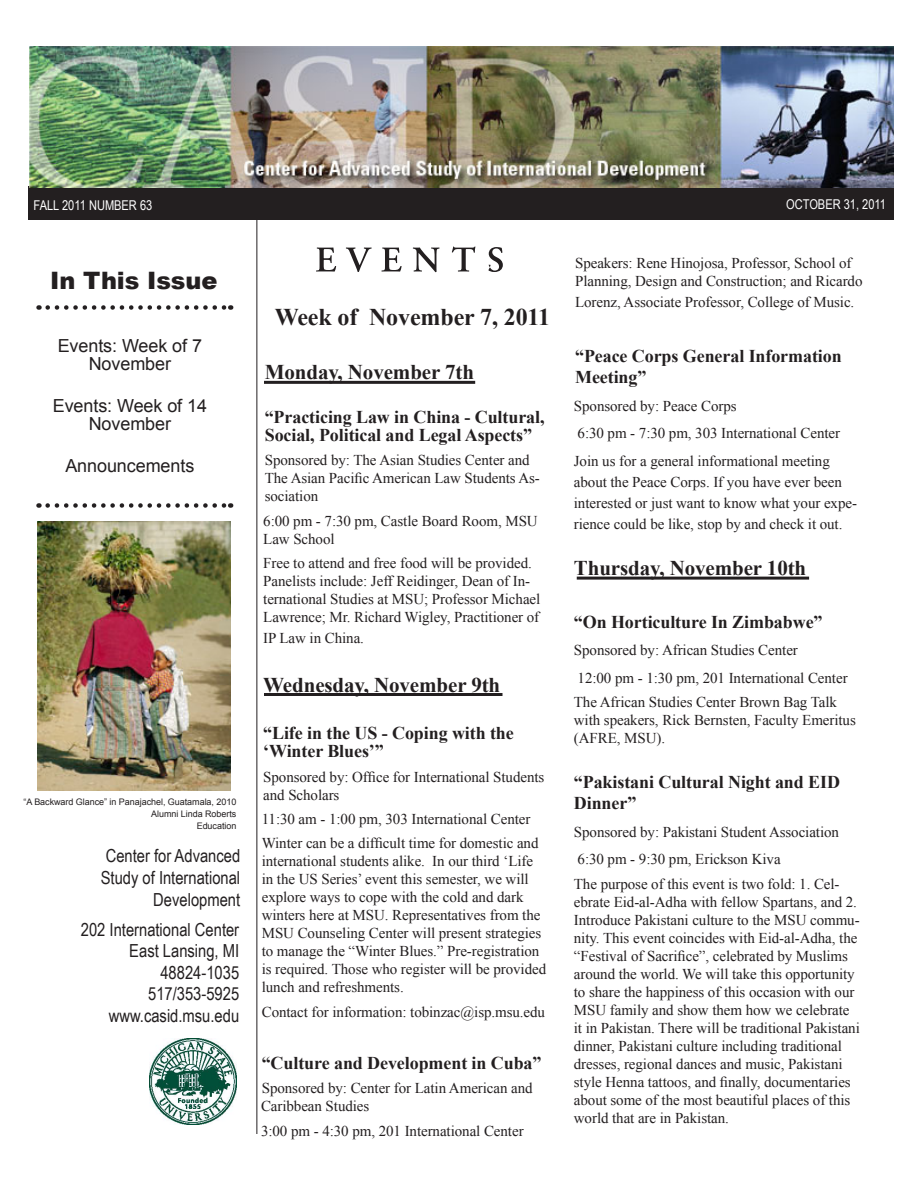
<style>
.page{position:relative;width:918px;height:1188px;background:#fff}
.page>*{position:absolute;margin:0;border:0;box-sizing:border-box;transform-origin:0 0}
.Weekly_heading{font:700 24px "Times New Roman";letter-spacing:-.005em;color:#231f20}
.body_text{font:900 24px "Arial";letter-spacing:-.005em;color:#231f20}
.Date_heading{font:700 21px "Times New Roman";letter-spacing:-.005em;color:#231f20}
.body_text-2{font:700 21px "Times New Roman";letter-spacing:-.005em;color:#231f20}
.body_text-3{font:700 18px/18px "Times New Roman";letter-spacing:-.005em;color:#231f20}
.t1{font:18px/21.6px "Arial Narrow";color:#231f20;text-align:right}
.Date_heading-2{font:700 18px/21px "Times New Roman";letter-spacing:-.005em;color:#231f20}
.body_text-4{font:18px/18px "Arial";letter-spacing:-.005em;color:#231f20;text-align:center}
.body_text-5{font:15px/18px "Times New Roman";letter-spacing:-.005em;color:#231f20}
.Date_heading-3{font:15px/21px "Times New Roman";letter-spacing:-.005em;color:#231f20}
.t2{font:13.5px "Arial Narrow";color:#fff}
.body_text-6{font:9px "Arial";letter-spacing:-.005em;color:#231f20}
</style>
<div class="page">
<svg style="left:316px;top:247px;width:187px;height:25px"></svg>
<div style="left:28px;top:186px;width:866px;height:34px;background:#231f20"></div>
<img style="left:30px;top:47px;width:864px;height:140px">
<hr style="left:256px;top:205px;width:1px;height:929px;background:#231f20">
<svg style="left:48px;top:503px;width:183px;height:5px"></svg>
<svg style="left:48px;top:305px;width:183px;height:5px"></svg>
<img style="left:150px;top:1038px;width:86px;height:87px">
<img style="left:37px;top:521px;width:193px;height:269px">
<hr style="left:264px;top:381px;width:211px;height:3px;background:#231f20">
<hr style="left:264px;top:693px;width:238px;height:3px;background:#231f20">
<hr style="left:577px;top:577px;width:232px;height:3px;background:#231f20">
<p class="t2" style="left:34px;top:195px;width:120px">fALL 2011 Number 63</p>
<p class="t2" style="left:786px;top:195px;width:101px">October 31, 2011</p>
<p class="body_text" style="left:50px;top:263px;width:169px">In This Issue</p>
<p class="body_text-4" style="left:58px;top:336px;width:146px">Events: Week of 7<br>November</p>
<p class="body_text-4" style="left:53px;top:396px;width:156px">Events: Week of 14<br>November</p>
<p class="body_text-4" style="left:65px;top:456px;width:130px">Announcements</p>
<p class="body_text-6" style="left:23px;top:796px;width:214px">“A Backward Glance” in Panajachel, Guatamala, 2010</p>
<p class="body_text-6" style="left:151px;top:808px;width:87px">Alumni Linda Roberts</p>
<p class="body_text-6" style="left:197px;top:820px;width:41px">Education</p>
<p class="t1" style="left:101px;top:845px;width:141px">Center for Advanced<br>Study of International<br>Development</p>
<p class="t1" style="left:81px;top:918px;width:160px">202 International Center</p>
<p class="t1" style="left:129px;top:939px;width:111px">East Lansing, MI<br>48824-1035</p>
<p class="t1" style="left:148px;top:983px;width:93px">517/353-5925</p>
<p class="t1" style="left:109px;top:1004px;width:132px">www.casid.msu.edu</p>
<p class="Weekly_heading" style="left:275px;top:300px;width:277px">Week of November 7, 2011</p>
<p class="body_text-2" style="left:265px;top:357px;width:211px">Monday, November 7th</p>
<p class="body_text-3" style="left:265px;top:407px;width:281px">“Practicing Law in China - Cultural,<br>Social, Political and Legal Aspects”</p>
<p class="body_text-5" style="left:265px;top:451px;width:277px">Sponsored by: The Asian Studies Center and<br>The Asian Pacific American Law Students As&shy;sociation</p>
<p class="body_text-5" style="left:263px;top:511px;width:276px">6:00 pm - 7:30 pm, Castle Board Room, MSU<br>Law School</p>
<p class="body_text-5" style="left:263px;top:554px;width:279px">Free to attend and free food will be provided.<br>Panelists include: Jeff Reidinger, Dean of In&shy;ternational Studies at MSU; Professor Michael Lawrence; Mr. Richard Wigley, Practitioner of</p>
<p class="body_text-5" style="left:263px;top:629px;width:102px">IP Law in China.</p>
<p class="Date_heading" style="left:263px;top:670px;width:239px">Wednesday, November 9th</p>
<p class="body_text-3" style="left:263px;top:724px;width:252px">“Life in the US - Coping with the ‘Winter Blues’”</p>
<p class="body_text-5" style="left:263px;top:767px;width:283px">Sponsored by: Office for International Students and Scholars</p>
<p class="body_text-5" style="left:262px;top:810px;width:270px">11:30 am - 1:00 pm, 303 International Center</p>
<p class="body_text-5" style="left:262px;top:834px;width:286px">Winter can be a difficult time for domestic and international students alike. In our third ‘Life in the US Series’ event this semester, we will explore ways to cope with the cold and dark winters here at MSU. Representatives from the MSU Counseling Center will present strategies to manage the “Winter Blues.” Pre-registration is required. Those who register will be provided lunch and refreshments.</p>
<p class="body_text-5" style="left:262px;top:1003px;width:285px">Contact for information: tobinzac@isp.msu.edu</p>
<p class="body_text-3" style="left:262px;top:1053px;width:281px">“Culture and Development in Cuba”</p>
<p class="body_text-5" style="left:261px;top:1079px;width:273px">Sponsored by: Center for Latin American and<br>Caribbean Studies</p>
<p class="body_text-5" style="left:261px;top:1122px;width:264px">3:00 pm - 4:30 pm, 201 International Center</p>
<p class="body_text-5" style="left:575px;top:254px;width:289px">Speakers: Rene Hinojosa, Professor, School of<br>Planning, Design and Construction; and Ricardo</p>
<p class="body_text-5" style="left:575px;top:293px;width:281px">Lorenz, Associate Professor, College of Music.</p>
<p class="Date_heading-2" style="left:575px;top:345px;width:268px">“Peace Corps General Information<br>Meeting”</p>
<p class="Date_heading-3" style="left:574px;top:395px;width:164px">Sponsored by: Peace Corps</p>
<p class="Date_heading-3" style="left:578px;top:423px;width:264px">6:30 pm - 7:30 pm, 303 International Center</p>
<p class="Date_heading-3" style="left:574px;top:450px;width:285px">Join us for a general informational meeting about the Peace Corps. If you have ever been interested or just want to know what your expe&shy;rience could be like, stop by and check it out.</p>
<p class="Date_heading" style="left:574px;top:553px;width:234px">Thursday, November 10th</p>
<p class="Date_heading-2" style="left:574px;top:611px;width:250px">“On Horticulture In Zimbabwe”</p>
<p class="Date_heading-3" style="left:574px;top:639px;width:226px">Sponsored by: African Studies Center</p>
<p class="Date_heading-3" style="left:578px;top:667px;width:272px">12:00 pm - 1:30 pm, 201 International Center</p>
<p class="body_text-5" style="left:574px;top:693px;width:284px">The African Studies Center Brown Bag Talk with speakers, Rick Bernsten, Faculty Emeritus (AFRE, MSU).</p>
<p class="Date_heading-2" style="left:574px;top:771px;width:268px">“Pakistani Cultural Night and EID<br>Dinner”</p>
<p class="Date_heading-3" style="left:574px;top:821px;width:267px">Sponsored by: Pakistani Student Association</p>
<p class="Date_heading-3" style="left:578px;top:848px;width:205px">6:30 pm - 9:30 pm, Erickson Kiva</p>
<p class="body_text-5" style="left:574px;top:874px;width:287px">The purpose of this event is two fold: 1. Cel&shy;ebrate Eid-al-Adha with fellow Spartans, and 2.<br>Introduce Pakistani culture to the MSU commu&shy;nity. This event coincides with Eid-al-Adha, the “Festival of Sacrifice”, celebrated by Muslims around the world. We will take this opportunity to share the happiness of this occasion with our MSU family and show them how we celebrate it in Pakistan. There will be traditional Pakistani dinner, Pakistani culture including traditional dresses, regional dances and music, Pakistani style Henna tattoos, and finally, documentaries about some of the most beautiful places of this world that are in Pakistan.</p>
</div>
